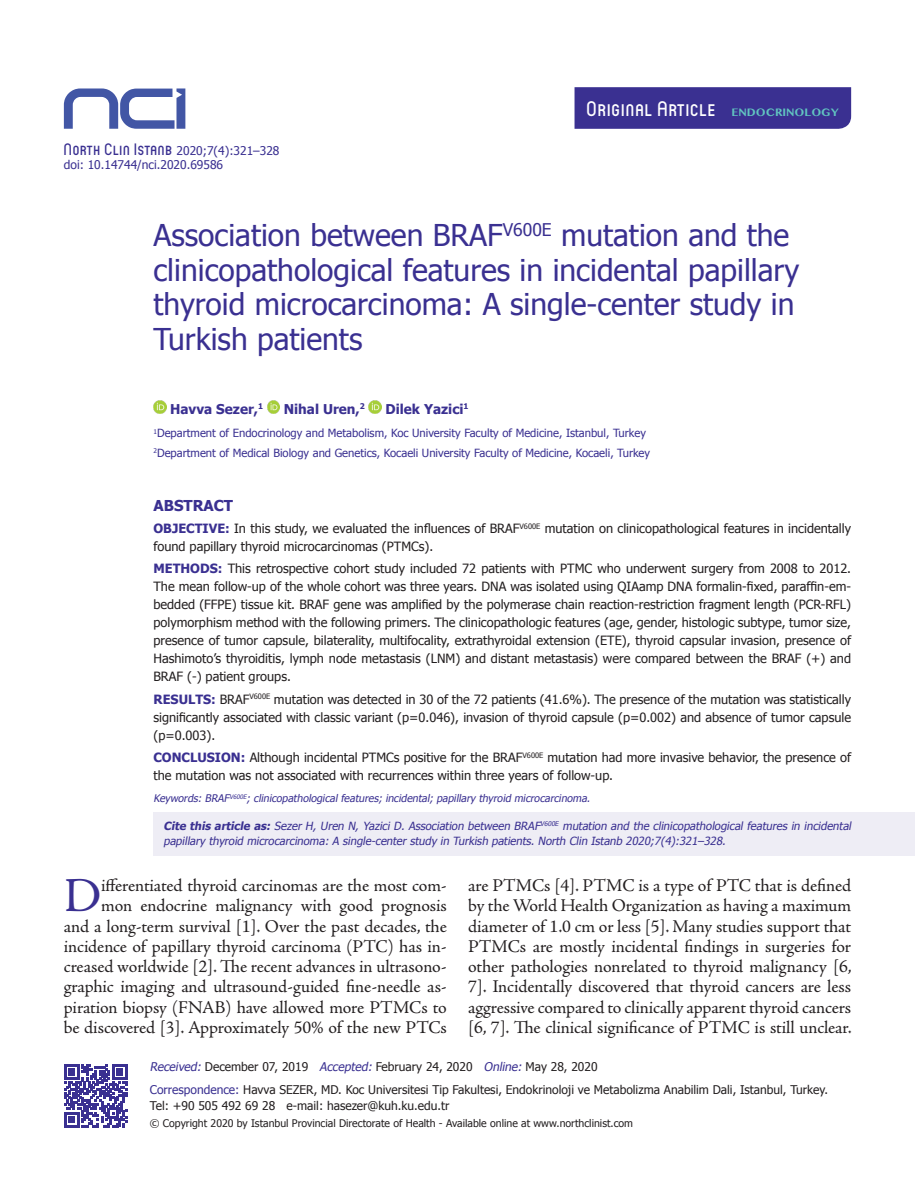
<style>
.page{position:relative;width:915px;height:1191px;background:#fff}
.page>*{position:absolute;margin:0;border:0;box-sizing:border-box;transform-origin:0 0}
._01__Yazı_Metni_NCI{font:48.9px "Adobe Jenson Pro";color:#3a3091}
._01__Yazi_Ana_Baslik{font:30px/34.5px "Tahoma";color:#3a3091}
.t1{font:500 21px "Circula";letter-spacing:.055em;color:#fff}
._01__Yazı_Metni_NCI-2{font:18px/20.2px "Adobe Jenson Pro";letter-spacing:-.01em;color:#231f20;text-align:right}
._05__Özet_Yazısı_NCI{font:700 15px "Tahoma";color:#3a3091}
._03__Yazar_İsimleri{font:700 13.5px "Tahoma";color:#3a3091}
._05__Özet_Yazısı_NCI-2{font:12.75px/18px "Tahoma";color:#231f20}
.t2{font:12px "Tahoma";color:#231f20}
.t3{font:12px "Tahoma";color:#3a3091}
._05__Özet_Yazısı_NCI-3{font:italic 11.25px/15px "Tahoma";color:#3a3091}
._03__Yazar_İsimleri-2{font:11.25px "Tahoma";color:#3a3091}
.t4{font:10.5px "Tahoma";color:#231f20}
._05__Özet_Yazısı_NCI-4{font:italic 10.5px "Tahoma";color:#3a3091}
.s1{font-family:"Circula";font-weight:500;font-size:16.5px}
.s2{font-family:"Tamil MN";font-weight:700;font-size:11.25px;color:#61c5c0}
.s3{font-weight:700;color:#3a3091}
.s4{font-weight:700}
.s5{font-style:italic;color:#3a3091}
.s6{color:#3a3091}
</style>
<div class="page">
<svg style="left:153px;top:401px;width:13px;height:12px"></svg>
<svg style="left:267px;top:401px;width:13px;height:12px"></svg>
<svg style="left:368px;top:401px;width:13px;height:12px"></svg>
<svg style="left:64px;top:88px;width:121px;height:41px"></svg>
<div style="left:574px;top:87px;width:276px;height:42px;background:#3a3091"></div>
<svg style="left:64px;top:1064px;width:63px;height:63px"></svg>
<div style="left:153px;top:812px;width:761px;height:43px;background:#eeedf5"></div>
<p class="t3" style="left:64px;top:143px;width:217px"><span class="s1">North Clin Istanb</span> 2020;7(4):321–328</p>
<p class="t3" style="left:64px;top:157px;width:161px">doi: 10.14744/nci.2020.69586</p>
<p class="t1" style="left:586px;top:96px;width:254px">Orıgınal Article <span class="s2">ENDOCRINOLOGY</span></p>
<p class="_01__Yazi_Ana_Baslik" style="left:153px;top:217px;width:647px">Association between BRAF<sup>V600E</sup> mutation and the clinicopathological features in incidental papillary thyroid microcarcinoma: A single-center study in Turkish patients</p>
<p class="_03__Yazar_İsimleri" style="left:170px;top:399px;width:94px">Havva Sezer,<sup>1</sup></p>
<p class="_03__Yazar_İsimleri" style="left:284px;top:399px;width:82px">Nihal Uren,<sup>2</sup></p>
<p class="_03__Yazar_İsimleri" style="left:385px;top:399px;width:84px">Dilek Yazici<sup>1</sup></p>
<p class="_03__Yazar_İsimleri-2" style="left:153px;top:426px;width:494px"><sup>1</sup>Department of Endocrinology and Metabolism, Koc University Faculty of Medicine, Istanbul, Turkey</p>
<p class="_03__Yazar_İsimleri-2" style="left:153px;top:445px;width:498px"><sup>2</sup>Department of Medical Biology and Genetics, Kocaeli University Faculty of Medicine, Kocaeli, Turkey</p>
<p class="_05__Özet_Yazısı_NCI" style="left:153px;top:495px;width:81px">ABSTRACT</p>
<p class="_05__Özet_Yazısı_NCI-2" style="left:153px;top:519px;width:699px"><span class="s3">OBJECTIVE:</span> In this study, we evaluated the influences of BRAF<sup>V600E</sup> mutation on clinicopathological features in incidentally found papillary thyroid microcarcinomas (PTMCs).</p>
<p class="_05__Özet_Yazısı_NCI-2" style="left:153px;top:559px;width:699px;text-align:justify"><span class="s3">METHODS:</span> This retrospective cohort study included 72 patients with PTMC who underwent surgery from 2008 to 2012.<br>The mean follow-up of the whole cohort was three years. DNA was isolated using QIAamp DNA formalin-fixed, paraffin-em&shy;bedded (FFPE) tissue kit. BRAF gene was amplified by the polymerase chain reaction-restriction fragment length (PCR-RFL) polymorphism method with the following primers. The clinicopathologic features (age, gender, histologic subtype, tumor size, presence of tumor capsule, bilaterality, multifocality, extrathyroidal extension (ETE), thyroid capsular invasion, presence of Hashimoto’s thyroiditis, lymph node metastasis (LNM) and distant metastasis) were compared between the BRAF (+) and BRAF (-) patient groups.</p>
<p class="_05__Özet_Yazısı_NCI-2" style="left:153px;top:689px;width:699px;text-align:justify"><span class="s3">RESULTS:</span> BRAF<sup>V600E</sup> mutation was detected in 30 of the 72 patients (41.6%). The presence of the mutation was statistically significantly associated with classic variant (p=0.046), invasion of thyroid capsule (p=0.002) and absence of tumor capsule (p=0.003).</p>
<p class="_05__Özet_Yazısı_NCI-2" style="left:153px;top:748px;width:699px"><span class="s3">CONCLUSION:</span> Although incidental PTMCs positive for the BRAF<sup>V600E</sup> mutation had more invasive behavior, the presence of the mutation was not associated with recurrences within three years of follow-up.</p>
<p class="_05__Özet_Yazısı_NCI-4" style="left:153px;top:791px;width:440px">Keywords: BRAF<sup>V600E</sup>; clinicopathological features; incidental; papillary thyroid microcarcinoma.</p>
<p class="_05__Özet_Yazısı_NCI-3" style="left:163px;top:818px;width:691px"><span class="s4">Cite this article as:</span> Sezer H, Uren N, Yazici D. Association between BRAF<sup>V600E</sup> mutation and the clinicopathological features in incidental papillary thyroid microcarcinoma: A single-center study in Turkish patients. North Clin Istanb 2020;7(4):321–328.</p>
<p class="_01__Yazı_Metni_NCI-2" style="left:64px;top:875px;width:384px">ifferentiated thyroid carcinomas are the most com-<br>mon endocrine malignancy with good prognosis<br>and a long-term survival [1]. Over the past decades, the incidence of papillary thyroid carcinoma (PTC) has in&shy;creased worldwide [2]. The recent advances in ultrasono&shy;graphic imaging and ultrasound-guided fine-needle as&shy;piration biopsy (FNAB) have allowed more PTMCs to be discovered [3]. Approximately 50% of the new PTCs</p>
<p class="_01__Yazı_Metni_NCI-2" style="left:468px;top:875px;width:385px;text-align:justify">are PTMCs [4]. PTMC is a type of PTC that is defined by the World Health Organization as having a maximum diameter of 1.0 cm or less [5]. Many studies support that PTMCs are mostly incidental findings in surgeries for other pathologies nonrelated to thyroid malignancy [6, 7]. Incidentally discovered that thyroid cancers are less aggressive compared to clinically apparent thyroid cancers [6, 7]. The clinical significance of PTMC is still unclear.</p>
<p class="_01__Yazı_Metni_NCI" style="left:64px;top:868px;width:39px">D</p>
<p class="t2" style="left:150px;top:1058px;width:449px"><span class="s5">Received:</span> December 07, 2019 <span class="s5">Accepted:</span> February 24, 2020 <span class="s5">Online:</span> May 28, 2020</p>
<p class="t2" style="left:150px;top:1081px;width:679px"><span class="s6">Correspondence:</span> Havva SEZER, MD. Koc Universitesi Tip Fakultesi, Endokrinoloji ve Metabolizma Anabilim Dali, Istanbul, Turkey.</p>
<p class="t2" style="left:150px;top:1098px;width:301px">Tel: +90 505 492 69 28 e-mail: hasezer@kuh.ku.edu.tr</p>
<p class="t4" style="left:150px;top:1116px;width:484px">© Copyright 2020 by Istanbul Provincial Directorate of Health - Available online at www.northclinist.com</p>
</div>
